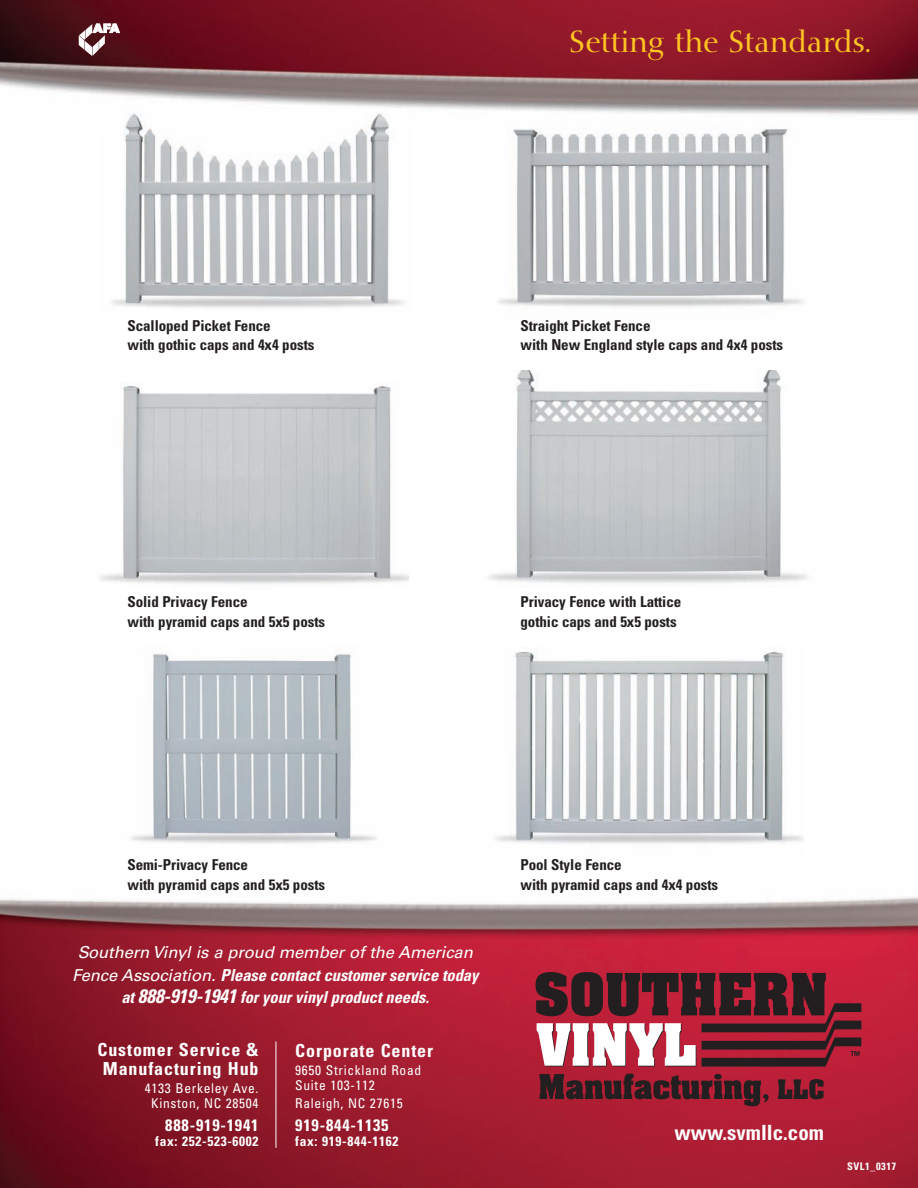
<style>
.page{position:relative;width:918px;height:1188px;background:#fff}
.page>*{position:absolute;margin:0;border:0;box-sizing:border-box;transform-origin:0 0}
.t1{font:30px "Nofret";color:#fec422}
.t2{font:700 condensed 21px "Univers";color:#fff}
.t3{font:700 condensed 18px/19.5px "Univers";letter-spacing:.05em;color:#fff}
.t4{font:italic 700 condensed 16.5px/22.5px "Univers";letter-spacing:-.005em;color:#fff;text-align:center}
.t5{font:700 condensed 16.5px "Univers";letter-spacing:.05em;color:#fff}
.t6{font:700 condensed 15px/19.5px "Univers";letter-spacing:-.005em;color:#231f20}
.t7{font:condensed 13.5px/15px "Univers";letter-spacing:.05em;color:#fff}
.t8{font:700 condensed 13.5px "Univers";letter-spacing:.05em;color:#fff}
.t9{font:700 condensed 10.5px "Univers";letter-spacing:.05em;color:#fff}
.s1{font-weight:400;font-stretch:normal}
.s2{font-size:19.5px}
</style>
<div class="page">
<img style="left:0;top:897px;width:918px;height:291px">
<hr style="left:276px;top:1042px;width:1px;height:106px;background:#fff">
<img style="left:0;top:0;width:918px;height:115px">
<img style="left:498px;top:128px;width:306px;height:179px">
<img style="left:100px;top:385px;width:308px;height:199px">
<img style="left:489px;top:370px;width:319px;height:213px">
<svg style="left:99px;top:107px;width:334px;height:8px"></svg>
<img style="left:101px;top:109px;width:311px;height:199px">
<img style="left:131px;top:654px;width:246px;height:190px">
<img style="left:495px;top:651px;width:308px;height:193px">
<svg style="left:540px;top:1074px;width:229px;height:32px;background:#6f1e2b"></svg>
<svg style="left:778px;top:1079px;width:46px;height:20px"></svg>
<svg style="left:535px;top:972px;width:326px;height:95px;background:#84404b"></svg>
<svg style="left:79px;top:23px;width:41px;height:33px"></svg>
<p class="t6" style="left:128px;top:316px;width:188px">Scalloped Picket Fence<br>with gothic caps and 4x4 posts</p>
<h1 class="t1" style="left:569px;top:24px;width:303px">Setting the Standards.</h1>
<p class="t6" style="left:521px;top:316px;width:264px">Straight Picket Fence<br>with New England style caps and 4x4 posts</p>
<p class="t6" style="left:128px;top:592px;width:199px">Solid Privacy Fence<br>with pyramid caps and 5x5 posts</p>
<p class="t6" style="left:521px;top:592px;width:162px">Privacy Fence with Lattice gothic caps and 5x5 posts</p>
<p class="t6" style="left:127px;top:855px;width:199px">Semi-Privacy Fence<br>with pyramid caps and 5x5 posts</p>
<p class="t6" style="left:520px;top:855px;width:199px">Pool Style Fence<br>with pyramid caps and 4x4 posts</p>
<p class="t4" style="left:72px;top:941px;width:408px"><span class="s1">Southern Vinyl is a proud member of the American<br>Fence Association.</span> Please contact customer service today at <span class="s2">888-919-1941</span> for your vinyl product needs.</p>
<p class="t3" style="left:97px;top:1040px;width:163px">Customer Service &amp;<br>Manufacturing Hub</p>
<p class="t7" style="left:145px;top:1081px;width:115px;text-align:center">4133 Berkeley Ave.<br>Kinston, NC 28504</p>
<p class="t5" style="left:165px;top:1115px;width:95px">888-919-1941</p>
<p class="t8" style="left:155px;top:1133px;width:105px">fax: 252-523-6002</p>
<p class="t3" style="left:295px;top:1041px;width:139px">Corporate Center</p>
<p class="t7" style="left:295px;top:1063px;width:127px">9650 Strickland Road<br>Suite 103-112</p>
<p class="t7" style="left:295px;top:1096px;width:109px">Raleigh, NC 27615</p>
<p class="t5" style="left:295px;top:1115px;width:95px">919-844-1135</p>
<p class="t8" style="left:295px;top:1133px;width:105px">fax: 919-844-1162</p>
<h2 class="t2" style="left:674px;top:1119px;width:151px">www.svmllc.com</h2>
<p class="t9" style="left:847px;top:1160px;width:51px">SVL1_0317</p>
</div>
